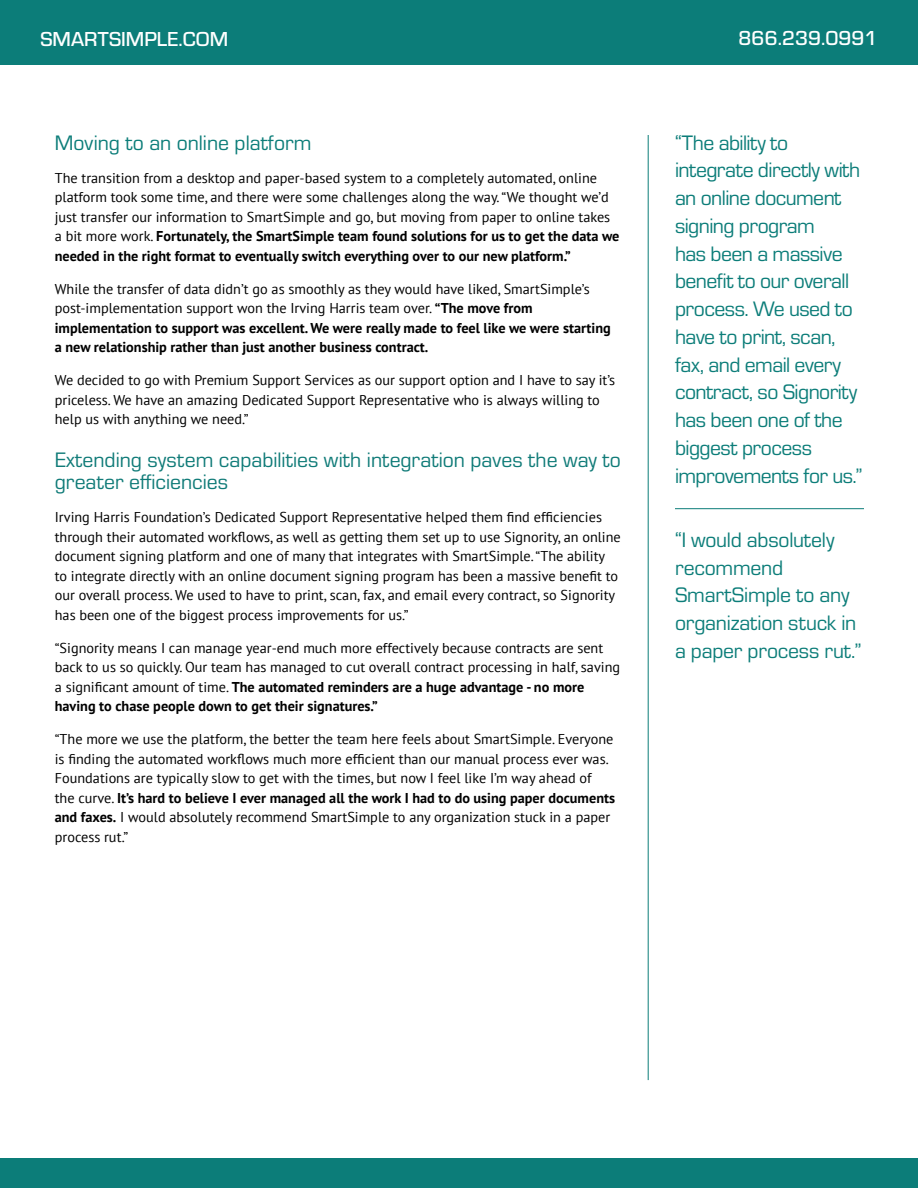
<style>
.page{position:relative;width:918px;height:1188px;background:#fff}
.page>*{position:absolute;margin:0;border:0;box-sizing:border-box;transform-origin:0 0}
._1_-_Quote{font:21.75px/27.8px "Eurostile";letter-spacing:-.02em;color:#0c7d79}
._1_-_Subhead{font:21.75px/22.5px "Eurostile";color:#107b78}
._1_-_Subhead-2{font:21.75px "Eurostile";color:#0c7d79}
.t1{font:500 21px "Eurostile";color:#fff}
._1_-_Body_Copy{font:14.25px/19.5px "PT Sans";color:#000}
._1_-_Body_Copy-2{font:700 14.25px/19.5px "PT Sans";color:#000}
.s1{font-weight:700}
.s2{font-weight:400}
</style>
<div class="page">
<div style="left:0;top:0;width:918px;height:65px;background:#0c7d79"></div>
<div style="left:0;top:1158px;width:918px;height:30px;background:#0c7d79"></div>
<hr style="left:648px;top:135px;width:1px;height:945px;background:#0c7d79">
<hr style="left:675px;top:508px;width:189px;height:1px;background:#0c7d79">
<h2 class="t1" style="left:40px;top:25px;width:189px">SMARTSIMPLE.COM</h2>
<h2 class="t1" style="left:739px;top:24px;width:141px">866.239.0991</h2>
<p class="_1_-_Subhead-2" style="left:55px;top:128px;width:258px">Moving to an online platform</p>
<p class="_1_-_Body_Copy" style="left:55px;top:167px;width:566px">The transition from a desktop and paper-based system to a completely automated, online platform took some time, and there were some challenges along the way. “We thought we’d just transfer our information to SmartSimple and go, but moving from paper to online takes a bit more work. <span class="s1">Fortunately, the SmartSimple team found solutions for us to get the data we needed in the right format to eventually switch everything over to our new platform.”</span></p>
<p class="_1_-_Body_Copy-2" style="left:55px;top:279px;width:557px"><span class="s2">While the transfer of data didn’t go as smoothly as they would have liked, SmartSimple’s post-implementation support won the Irving Harris team over.</span> “The move from implementation to support was excellent. We were really made to feel like we were starting a new relationship rather than just another business contract.</p>
<p class="_1_-_Body_Copy" style="left:55px;top:370px;width:562px">We decided to go with Premium Support Services as our support option and I have to say it’s priceless. We have an amazing Dedicated Support Representative who is always willing to help us with anything we need.”</p>
<p class="_1_-_Subhead" style="left:55px;top:447px;width:568px">Extending system capabilities with integration paves the way to greater efficiencies</p>
<p class="_1_-_Body_Copy" style="left:55px;top:507px;width:568px">Irving Harris Foundation’s Dedicated Support Representative helped them find efficiencies through their automated workflows, as well as getting them set up to use Signority, an online document signing platform and one of many that integrates with SmartSimple. “The ability to integrate directly with an online document signing program has been a massive benefit to our overall process. We used to have to print, scan, fax, and email every contract, so Signority has been one of the biggest process improvements for us.”</p>
<p class="_1_-_Body_Copy" style="left:55px;top:638px;width:567px">“Signority means I can manage year-end much more effectively because contracts are sent back to us so quickly. Our team has managed to cut overall contract processing in half, saving a significant amount of time. <span class="s1">The automated reminders are a huge advantage - no more having to chase people down to get their signatures.”</span></p>
<p class="_1_-_Body_Copy" style="left:55px;top:729px;width:562px">“The more we use the platform, the better the team here feels about SmartSimple. Everyone is finding the automated workflows much more efficient than our manual process ever was.<br>Foundations are typically slow to get with the times, but now I feel like I’m way ahead of<br>the curve. <span class="s1">It’s hard to believe I ever managed all the work I had to do using paper documents and faxes.</span> I would absolutely recommend SmartSimple to any organization stuck in a paper process rut.”</p>
<p class="_1_-_Quote" style="left:675px;top:128px;width:189px">“The ability to integrate directly with an online document signing program<br>has been a massive benefit to our overall process. We used to have to print, scan, fax, and email every contract, so Signority has been one of the biggest process improvements for us.”</p>
<p class="_1_-_Quote" style="left:675px;top:525px;width:188px">“I would absolutely recommend<br>SmartSimple to any organization stuck in a paper process rut.”</p>
</div>
